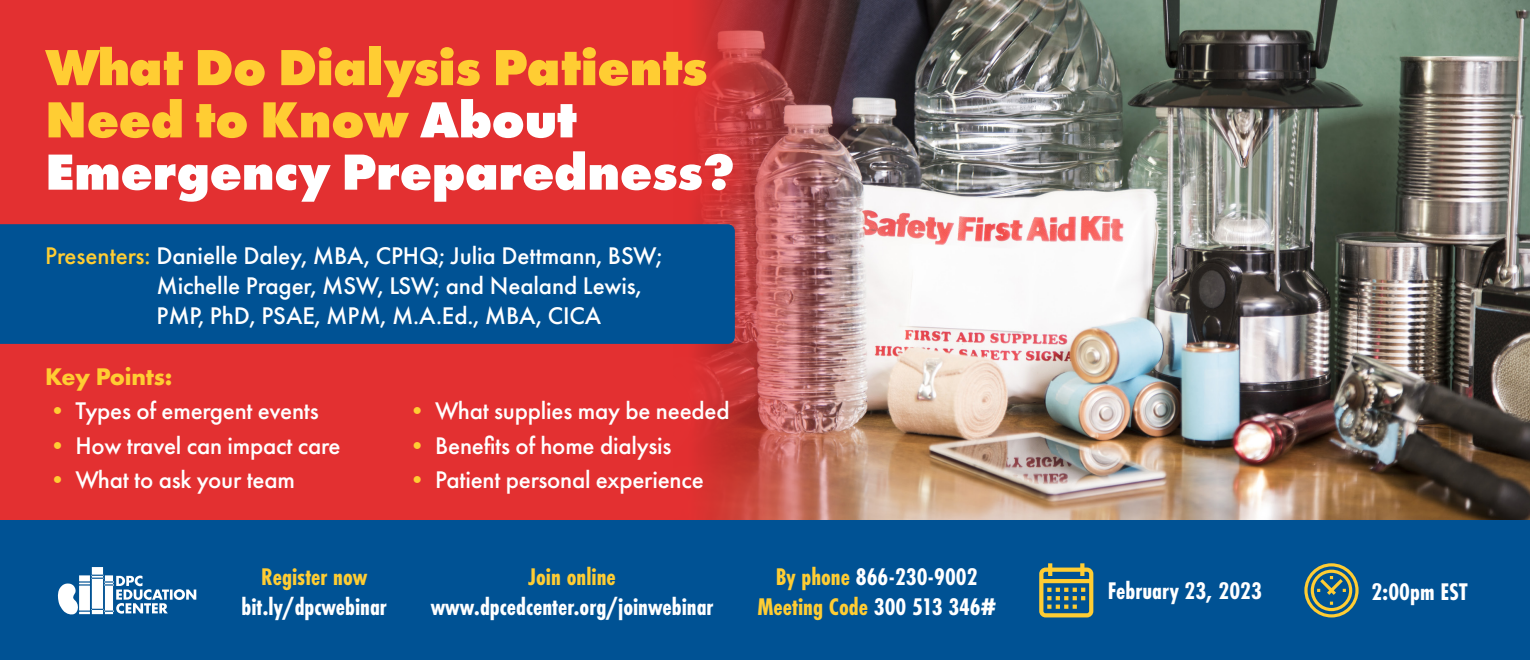
<style>
.page{position:relative;width:1530px;height:660px;background:#fff}
.page>*{position:absolute;margin:0;border:0;box-sizing:border-box;transform-origin:0 0}
.t1{font:800 52.5px/52.2px "Futura PT";letter-spacing:-.005em;color:#ffcd33}
.t2{font:500 25px/30px "Futura PT";letter-spacing:-.01em;color:#fff}
.t3{font:700 25px/30.5px "Futura PT Cond";color:#fff;text-align:center}
.t4{font:700 25px "Futura PT Cond";color:#ffcd33}
.t5{font:700 25px "Futura PT";letter-spacing:-.01em;color:#ffcd33}
.s1{color:#fff}
.s2{color:#ffcd33}
</style>
<div class="page">
<div style="left:0;top:0;width:1530px;height:532px;background:#e33031"></div>
<img style="left:674px;top:0;width:856px;height:521px">
<div style="left:21px;top:21px;width:745px;height:214px;background:#e33031"></div>
<div style="left:0;top:521px;width:1530px;height:139px;background:#005294"></div>
<svg style="left:1304px;top:563px;width:55px;height:55px"></svg>
<svg style="left:1039px;top:563px;width:54px;height:54px"></svg>
<svg style="left:58px;top:567px;width:138px;height:48px"></svg>
<div style="left:0;top:224px;width:735px;height:120px;background:#005294"></div>
<p class="t1" style="left:45px;top:41px;width:691px">What Do Dialysis Patients<br>Need to Know <span class="s1">About<br>Emergency Preparedness?</span></p>
<p class="t2" style="left:156px;top:240px;width:508px;text-indent:-111px"><span class="s2">Presenters:</span> Danielle Daley, MBA, CPHQ; Julia Dettmann, BSW;<br>Michelle Prager, MSW, LSW; and Nealand Lewis,<br>PMP, PhD, PSAE, MPM, M.A.Ed., MBA, CICA</p>
<p class="t5" style="left:45px;top:360px;width:129px">Key Points:</p>
<p class="t2" style="left:45px;top:396px;width:275px"><span class="s2">•</span> Types of emergent events</p>
<p class="t2" style="left:45px;top:431px;width:297px"><span class="s2">•</span> How travel can impact care</p>
<p class="t2" style="left:45px;top:465px;width:252px"><span class="s2">•</span> What to ask your team</p>
<p class="t2" style="left:405px;top:396px;width:326px"><span class="s2">•</span> What supplies may be needed</p>
<p class="t2" style="left:405px;top:431px;width:268px"><span class="s2">•</span> Benefits of home dialysis</p>
<p class="t2" style="left:405px;top:465px;width:300px"><span class="s2">•</span> Patient personal experience</p>
<p class="t3" style="left:242px;top:561px;width:147px"><span class="s2">Register now </span>bit.ly/dpcwebinar</p>
<p class="t3" style="left:431px;top:561px;width:284px"><span class="s2">Join online </span>www.dpcedcenter.org/joinwebinar</p>
<p class="t3" style="left:776px;top:561px;width:203px"><span class="s2">By phone</span> 866-230-9002</p>
<p class="t4" style="left:758px;top:592px;width:240px">Meeting Code <span class="s1">300 513 346#</span></p>
<p class="t3" style="left:1108px;top:575px;width:156px">February 23, 2023</p>
<p class="t3" style="left:1371px;top:576px;width:98px">2:00pm EST</p>
</div>
